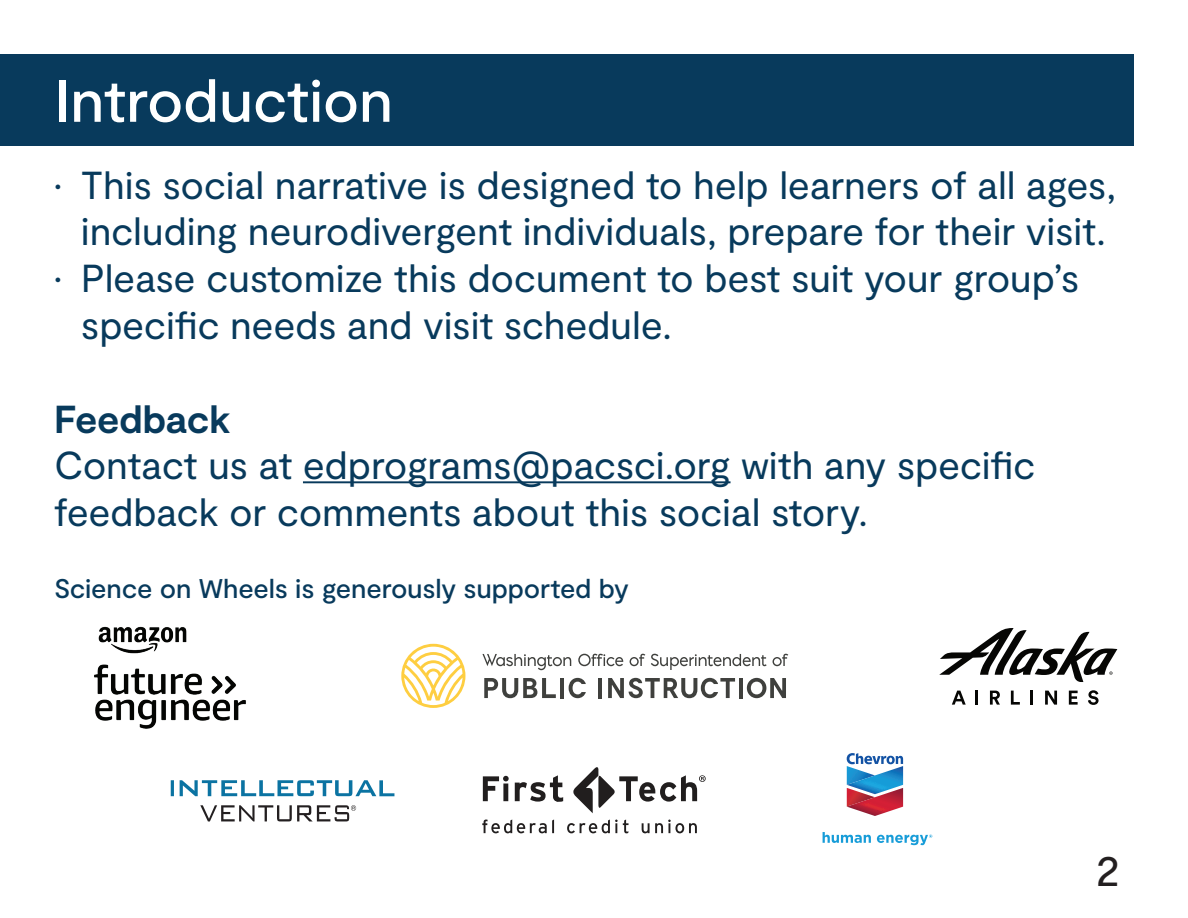
<style>
.page{position:relative;width:1188px;height:918px;background:#fff}
.page>*{position:absolute;margin:0;border:0;box-sizing:border-box;transform-origin:0 0}
.t1{font:500 60px "Moderat";letter-spacing:-.005em;color:#fff}
.t2{font:45px "Moderat";color:#231f20}
.t3{font:39px/46.8px "Moderat";letter-spacing:-.005em;color:#083a5c}
.t4{font:700 39px "Moderat";letter-spacing:-.01em;color:#083a5c}
.t5{font:500 27px "Moderat";letter-spacing:-.005em;color:#083a5c}
</style>
<div class="page">
<div style="left:0;top:54px;width:1134px;height:91px;background:#083a5c"></div>
<hr style="left:303px;top:481px;width:428px;height:2px;background:#083a5c">
<svg style="left:939px;top:628px;width:178px;height:54px"></svg>
<svg style="left:952px;top:691px;width:14px;height:14px"></svg>
<hr style="left:975px;top:691px;width:3px;height:14px;background:#060604">
<svg style="left:990px;top:691px;width:10px;height:14px"></svg>
<svg style="left:1011px;top:691px;width:9px;height:14px"></svg>
<svg style="left:1031px;top:691px;width:2px;height:14px"></svg>
<svg style="left:1045px;top:691px;width:12px;height:14px"></svg>
<svg style="left:1069px;top:691px;width:9px;height:14px"></svg>
<svg style="left:1088px;top:690px;width:11px;height:15px"></svg>
<img style="left:94px;top:626px;width:152px;height:103px">
<svg style="left:847px;top:753px;width:56px;height:63px"></svg>
<svg style="left:823px;top:832px;width:48px;height:11px"></svg>
<svg style="left:877px;top:835px;width:55px;height:10px"></svg>
<svg style="left:483px;top:776px;width:26px;height:25px"></svg>
<svg style="left:515px;top:775px;width:48px;height:27px"></svg>
<svg style="left:482px;top:819px;width:72px;height:14px"></svg>
<svg style="left:567px;top:819px;width:62px;height:14px"></svg>
<svg style="left:642px;top:820px;width:55px;height:13px"></svg>
<svg style="left:573px;top:767px;width:133px;height:46px"></svg>
<svg style="left:171px;top:780px;width:3px;height:16px"></svg>
<svg style="left:180px;top:780px;width:214px;height:16px"></svg>
<svg style="left:200px;top:805px;width:156px;height:16px"></svg>
<svg style="left:482px;top:654px;width:89px;height:16px"></svg>
<svg style="left:578px;top:654px;width:45px;height:12px"></svg>
<svg style="left:630px;top:654px;width:15px;height:12px"></svg>
<svg style="left:651px;top:654px;width:116px;height:16px"></svg>
<svg style="left:773px;top:654px;width:15px;height:12px"></svg>
<svg style="left:484px;top:678px;width:72px;height:20px"></svg>
<hr style="left:560px;top:678px;width:4px;height:20px;background:#3f403d">
<svg style="left:569px;top:678px;width:17px;height:20px"></svg>
<hr style="left:598px;top:678px;width:4px;height:20px;background:#3f403d">
<svg style="left:608px;top:678px;width:127px;height:20px"></svg>
<hr style="left:739px;top:678px;width:4px;height:20px;background:#3f403d">
<svg style="left:747px;top:678px;width:39px;height:20px"></svg>
<svg style="left:401px;top:644px;width:64px;height:64px"></svg>
<h1 class="t1" style="left:54px;top:66px;width:341px">Introduction</h1>
<p class="t3" style="left:54px;top:163px;width:1064px;text-align:center">• This social narrative is designed to help learners of all ages, including neurodivergent individuals, prepare for their visit.</p>
<p class="t3" style="left:81px;top:256px;width:1000px;text-indent:-27px">• Please customize this document to best suit your group’s specific needs and visit schedule.</p>
<p class="t4" style="left:54px;top:396px;width:178px">Feedback</p>
<p class="t3" style="left:54px;top:444px;width:983px">Contact us at edprograms@pacsci.org with any specific feedback or comments about this social story.</p>
<p class="t5" style="left:54px;top:573px;width:576px">Science on Wheels is generously supported by</p>
<p class="t2" style="left:1096px;top:844px;width:26px">2</p>
</div>
